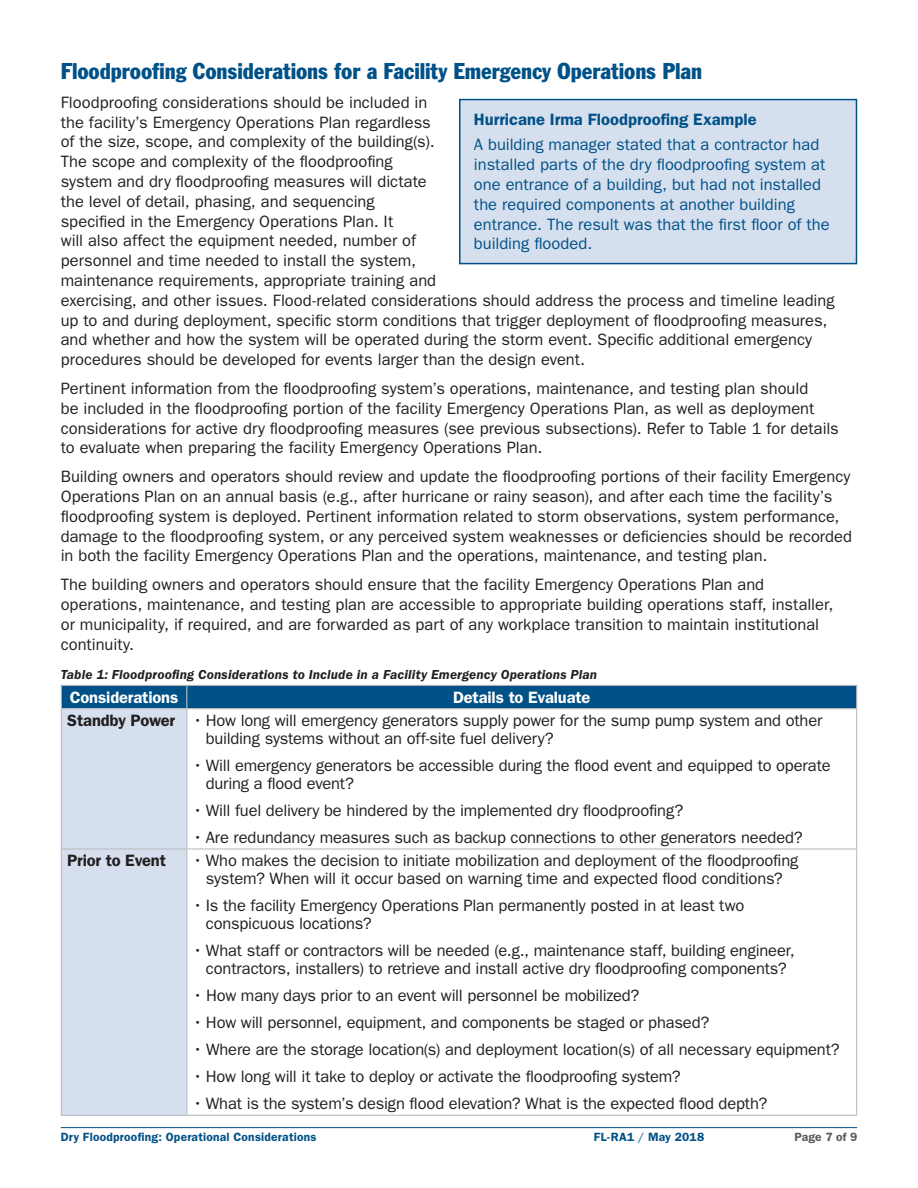
<style>
.page{position:relative;width:918px;height:1188px;background:#fff}
.page>*{position:absolute;margin:0;border:0;box-sizing:border-box;transform-origin:0 0}
.t1{font:condensed 22.5px "Franklin Gothic BT";letter-spacing:-.005em;color:#005187}
.t2{font:16.5px/19.8px "ITC Franklin Gothic Std";letter-spacing:-.005em;color:#231f20}
.t3{font:16.5px/19.8px "ITC Franklin Gothic Std";color:#005187}
.t4{font:600 16.5px "ITC Franklin Gothic Std";color:#005187}
.t5{font:600 16.5px "ITC Franklin Gothic Std";letter-spacing:-.005em;color:#fff}
.t6{font:600 16.5px "ITC Franklin Gothic Std";letter-spacing:-.01em;color:#231f20}
.t7{font:italic 600 13.5px "ITC Franklin Gothic Std";letter-spacing:.01em;color:#231f20}
.t8{font:600 12px "ITC Franklin Gothic Std";letter-spacing:.02em;color:#005187}
.t9{font:600 12px "ITC Franklin Gothic Std";letter-spacing:.01em;color:#5a5a5d}
.s1{font-weight:600;color:#fff}
.s2{font-weight:600}
.s3{font-weight:400}
</style>
<div class="page">
<hr style="left:61px;top:1127px;width:796px;height:1px;background:#005187">
<div style="left:460px;top:100px;width:396px;height:164px;background:#d5dfee"></div>
<div style="left:459px;top:99px;width:398px;height:165px;border:2px solid #005187"></div>
<div style="left:61px;top:685px;width:126px;height:24px;background:#005187"></div>
<div style="left:187px;top:685px;width:670px;height:24px;background:#005187"></div>
<div style="left:61px;top:709px;width:126px;height:140px;background:#d5dfee"></div>
<div style="left:61px;top:849px;width:126px;height:266px;background:#d5dfee"></div>
<hr style="left:61px;top:685px;width:126px;height:1px;background:#bcbdc0">
<svg style="left:61px;top:686px;width:1px;height:22px"></svg>
<hr style="left:187px;top:685px;width:670px;height:1px;background:#bcbdc0">
<svg style="left:186px;top:686px;width:1px;height:22px"></svg>
<svg style="left:856px;top:686px;width:1px;height:22px"></svg>
<hr style="left:61px;top:708px;width:126px;height:1px;background:#bcbdc0">
<hr style="left:61px;top:709px;width:1px;height:139px;background:#bcbdc0">
<hr style="left:187px;top:708px;width:670px;height:1px;background:#bcbdc0">
<hr style="left:186px;top:709px;width:1px;height:139px;background:#bcbdc0">
<hr style="left:856px;top:709px;width:1px;height:139px;background:#bcbdc0">
<hr style="left:61px;top:848px;width:126px;height:2px;background:#bcbdc0">
<hr style="left:61px;top:850px;width:1px;height:265px;background:#bcbdc0">
<hr style="left:187px;top:848px;width:670px;height:2px;background:#bcbdc0">
<hr style="left:186px;top:850px;width:1px;height:265px;background:#bcbdc0">
<hr style="left:856px;top:850px;width:1px;height:265px;background:#bcbdc0">
<hr style="left:61px;top:1115px;width:126px;height:1px;background:#bcbdc0">
<hr style="left:187px;top:1115px;width:670px;height:1px;background:#bcbdc0">
<h1 class="t1" style="left:61px;top:56px;width:643px">Floodproofing Considerations for a Facility Emergency Operations Plan</h1>
<p class="t2" style="left:61px;top:92px;width:775px">Floodproofing considerations should be included in<br>the facility’s Emergency Operations Plan regardless<br>of the size, scope, and complexity of the building(s).<br>The scope and complexity of the floodproofing<br>system and dry floodproofing measures will dictate<br>the level of detail, phasing, and sequencing<br>specified in the Emergency Operations Plan. It<br>will also affect the equipment needed, number of<br>personnel and time needed to install the system,<br>maintenance requirements, appropriate training and<br>exercising, and other issues. Flood-related considerations should address the process and timeline leading up to and during deployment, specific storm conditions that trigger deployment of floodproofing measures, and whether and how the system will be operated during the storm event. Specific additional emergency procedures should be developed for events larger than the design event.</p>
<p class="t2" style="left:61px;top:379px;width:780px">Pertinent information from the floodproofing system’s operations, maintenance, and testing plan should<br>be included in the floodproofing portion of the facility Emergency Operations Plan, as well as deployment considerations for active dry floodproofing measures (see previous subsections). Refer to Table 1 for details to evaluate when preparing the facility Emergency Operations Plan.</p>
<p class="t2" style="left:61px;top:467px;width:793px">Building owners and operators should review and update the floodproofing portions of their facility Emergency Operations Plan on an annual basis (e.g., after hurricane or rainy season), and after each time the facility’s floodproofing system is deployed. Pertinent information related to storm observations, system performance, damage to the floodproofing system, or any perceived system weaknesses or deficiencies should be recorded in both the facility Emergency Operations Plan and the operations, maintenance, and testing plan.</p>
<p class="t2" style="left:61px;top:575px;width:774px">The building owners and operators should ensure that the facility Emergency Operations Plan and operations, maintenance, and testing plan are accessible to appropriate building operations staff, installer, or municipality, if required, and are forwarded as part of any workplace transition to maintain institutional continuity.</p>
<p class="t4" style="left:474px;top:110px;width:284px">Hurricane Irma Floodproofing Example</p>
<p class="t3" style="left:474px;top:135px;width:357px">A building manager stated that a contractor had installed parts of the dry floodproofing system at one entrance of a building, but had not installed the required components at another building entrance. The result was that the first floor of the building flooded.</p>
<p class="t7" style="left:61px;top:667px;width:538px">Table 1: Floodproofing Considerations to Include in a Facility Emergency Operations Plan</p>
<p class="t5" style="left:70px;top:687px;width:110px">Considerations</p>
<p class="t2" style="left:67px;top:686px;width:757px;line-height:23.2px;text-indent:386px"><span class="s1">Details to Evaluate<br></span><span class="s2">Standby Power</span> • How long will emergency generators supply power for the sump pump system and other</p>
<p class="t2" style="left:193px;top:756px;width:639px">• Will emergency generators be accessible during the flood event and equipped to operate</p>
<p class="t2" style="left:193px;top:801px;width:492px">• Will fuel delivery be hindered by the implemented dry floodproofing?</p>
<p class="t2" style="left:193px;top:828px;width:611px">• Are redundancy measures such as backup connections to other generators needed?</p>
<p class="t2" style="left:206px;top:729px;width:350px">building systems without an off-site fuel delivery?</p>
<p class="t2" style="left:206px;top:774px;width:150px">during a flood event?</p>
<p class="t6" style="left:67px;top:851px;width:100px">Prior to Event</p>
<p class="t2" style="left:193px;top:851px;width:607px">• Who makes the decision to initiate mobilization and deployment of the floodproofing</p>
<p class="t2" style="left:193px;top:896px;width:553px">• Is the facility Emergency Operations Plan permanently posted in at least two</p>
<p class="t2" style="left:193px;top:941px;width:604px">• What staff or contractors will be needed (e.g., maintenance staff, building engineer,</p>
<p class="t2" style="left:193px;top:986px;width:448px">• How many days prior to an event will personnel be mobilized?</p>
<p class="t2" style="left:193px;top:1013px;width:518px">• How will personnel, equipment, and components be staged or phased?</p>
<p class="t2" style="left:193px;top:1040px;width:649px">• Where are the storage location(s) and deployment location(s) of all necessary equipment?</p>
<p class="t2" style="left:193px;top:1067px;width:489px">• How long will it take to deploy or activate the floodproofing system?</p>
<p class="t2" style="left:193px;top:1094px;width:576px">• What is the system’s design flood elevation? What is the expected flood depth?</p>
<p class="t2" style="left:206px;top:869px;width:579px">system? When will it occur based on warning time and expected flood conditions?</p>
<p class="t2" style="left:206px;top:914px;width:167px">conspicuous locations?</p>
<p class="t2" style="left:206px;top:959px;width:582px">contractors, installers) to retrieve and install active dry floodproofing components?</p>
<p class="t8" style="left:61px;top:1130px;width:257px">Dry Floodproofing: Operational Considerations</p>
<p class="t8" style="left:594px;top:1130px;width:112px">FL-RA1 <span class="s3">/</span> May 2018</p>
<p class="t9" style="left:794px;top:1130px;width:64px">Page 7 of 9</p>
</div>
